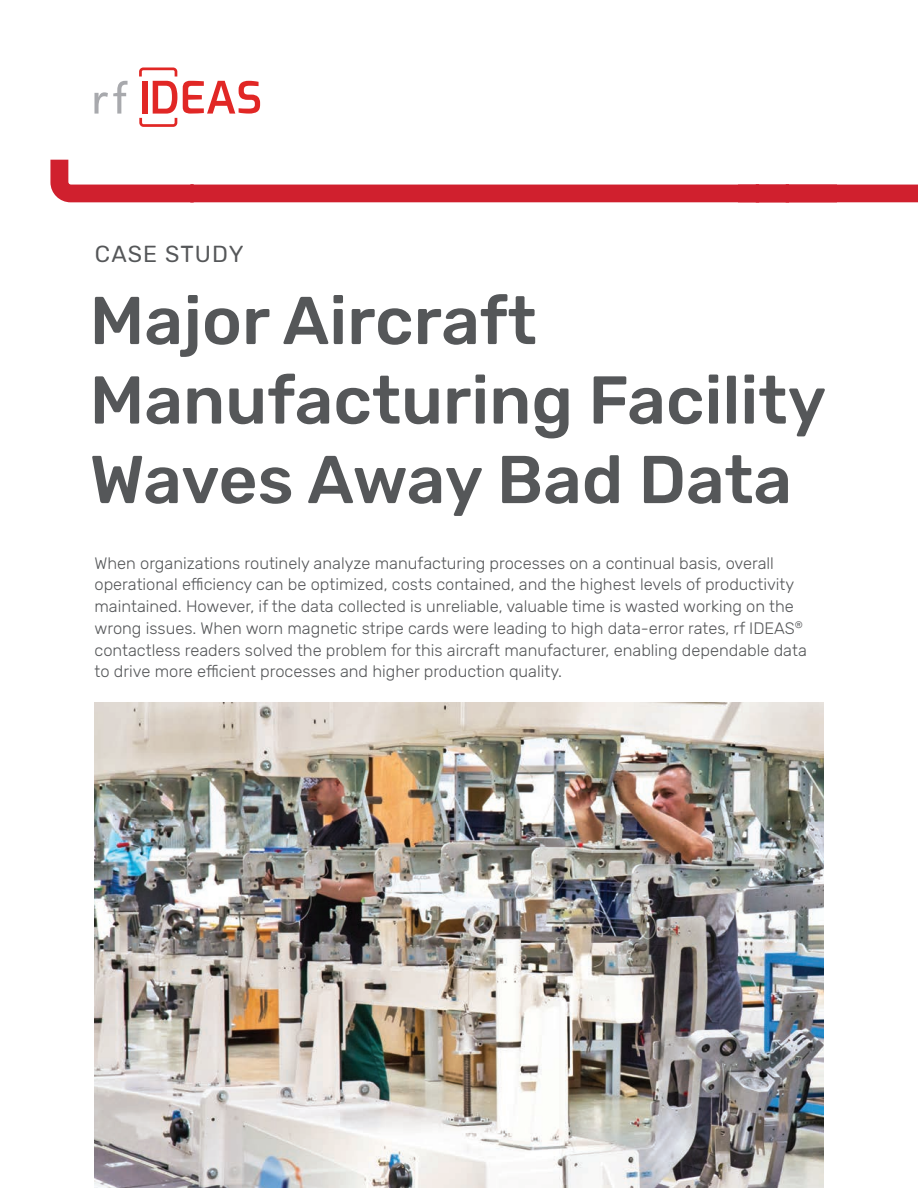
<style>
.page{position:relative;width:918px;height:1188px;background:#fff}
.page>*{position:absolute;margin:0;border:0;box-sizing:border-box;transform-origin:0 0}
.t1{font:500 67.5px/79.5px "Rubik";color:#555759}
.t2{font:23.1px "Rubik";letter-spacing:.045em;color:#555759}
.t3{font:300 16.5px/21.8px "Rubik";color:#555759}
</style>
<div class="page">
<img style="left:94px;top:703px;width:730px;height:485px">
<svg style="left:94px;top:81px;width:34px;height:33px"></svg>
<svg style="left:139px;top:68px;width:38px;height:59px"></svg>
<svg style="left:183px;top:81px;width:77px;height:33px"></svg>
<svg style="left:50px;top:159px;width:868px;height:44px"></svg>
<h2 class="t2" style="left:95px;top:241px;width:150px">CASE STUDY</h2>
<h1 class="t1" style="left:90px;top:283px;width:738px">Major Aircraft<br>Manufacturing Facility<br>Waves Away Bad Data</h1>
<p class="t3" style="left:94px;top:552px;width:714px">When organizations routinely analyze manufacturing processes on a continual basis, overall operational efficiency can be optimized, costs contained, and the highest levels of productivity maintained. However, if the data collected is unreliable, valuable time is wasted working on the wrong issues. When worn magnetic stripe cards were leading to high data-error rates, rf IDEAS<sup>® </sup>contactless readers solved the problem for this aircraft manufacturer, enabling dependable data to drive more efficient processes and higher production quality.</p>
</div>
